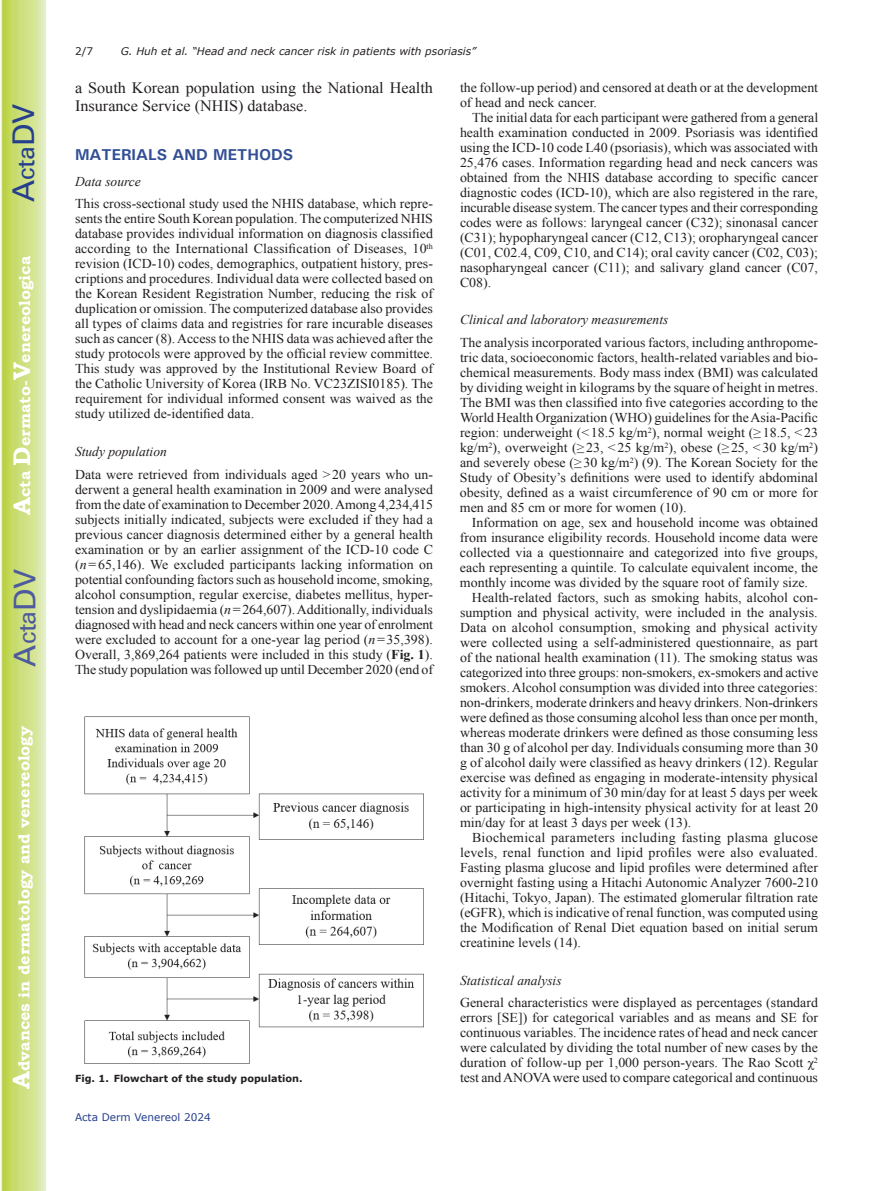
<style>
.page{position:relative;width:893px;height:1191px;background:#fff}
.page>*{position:absolute;margin:0;border:0;box-sizing:border-box;transform-origin:0 0}
.t1{font:30px "Univers";color:#4d5a9e}
.t2{font:30px "Univers";color:#253f8e}
.t3{font:15.75px/18px "Times New Roman";color:#231f20}
.t4{font:700 15.75px "Bookman Old Style";color:#fff}
.t5{font:700 15.75px "Univers";color:#324f95}
.t6{font:13.5px/15px "Times New Roman";color:#231f20;text-align:justify}
.t7{font:italic 13.5px "Times New Roman";color:#231f20}
.t8{font:13.5px "Times New Roman";letter-spacing:.02em;color:#231f20}
.t9{font:italic 10.5px "Verdana";color:#231f20}
.t10{font:10.5px "Verdana";color:#253f8e}
.t11{font:10.5px "Verdana";color:#231f20}
.t12{font:700 9.75px "Verdana";color:#231f20}
.s1{font-size:24px}
.s2{font-style:italic}
.s3{font-weight:700}
</style>
<div class="page">
<svg style="left:1px;top:0;width:45px;height:1191px;background:#cfe084"></svg>
<img style="left:84px;top:716px;width:340px;height:348px">
<h1 class="t2" style="left:6px;top:202px;width:100px;rotate:-90deg">A<span class="s1">cta</span>DV</h1>
<p class="t4" style="left:15px;top:515px;width:260px;rotate:-90deg"><span class="s1">A</span>cta <span class="s1">D</span>ermato-<span class="s1">V</span>enereologica</p>
<h1 class="t1" style="left:7px;top:666px;width:100px;rotate:-90deg">A<span class="s1">cta</span>DV</h1>
<p class="t4" style="left:15px;top:1088px;width:364px;rotate:-90deg"><span class="s1">A</span>dvances in dermatology and venereology</p>
<p class="t11" style="left:75px;top:44px;width:20px">2/7</p>
<p class="t9" style="left:121px;top:44px;width:357px">G. Huh et al. “Head and neck cancer risk in patients with psoriasis”</p>
<p class="t3" style="left:75px;top:79px;width:359px">a South Korean population using the National Health<br>Insurance Service (NHIS) database.</p>
<p class="t5" style="left:75px;top:145px;width:220px">MATERIALS AND METHODS</p>
<p class="t7" style="left:75px;top:172px;width:67px">Data source</p>
<p class="t6" style="left:75px;top:196px;width:360px">This cross-sectional study used the NHIS database, which repre&shy;sents the entire South Korean population. The computerized NHIS database provides individual information on diagnosis classified according to the International Classification of Diseases, 10<sup>th </sup>revision (ICD-10) codes, demographics, outpatient history, pres&shy;criptions and procedures. Individual data were collected based on the Korean Resident Registration Number, reducing the risk of duplication or omission. The computerized database also provides all types of claims data and registries for rare incurable diseases such as cancer (8). Access to the NHIS data was achieved after the study protocols were approved by the official review committee.<br>This study was approved by the Institutional Review Board of the Catholic University of Korea (IRB No. VC23ZISI0185). The requirement for individual informed consent was waived as the study utilized de-identified data.</p>
<p class="t7" style="left:75px;top:442px;width:93px">Study population</p>
<p class="t6" style="left:75px;top:466px;width:360px">Data were retrieved from individuals aged &gt;20 years who un&shy;derwent a general health examination in 2009 and were analysed from the date of examination to December 2020. Among 4,234,415 subjects initially indicated, subjects were excluded if they had a previous cancer diagnosis determined either by a general health examination or by an earlier assignment of the ICD-10 code C (<span class="s2">n</span>=65,146). We excluded participants lacking information on potential confounding factors such as household income, smoking, alcohol consumption, regular exercise, diabetes mellitus, hyper&shy;tension and dyslipidaemia (<span class="s2">n</span>=264,607). Additionally, individuals diagnosed with head and neck cancers within one year of enrolment were excluded to account for a one-year lag period (<span class="s2">n</span>=35,398).<br>Overall, 3,869,264 patients were included in this study (<span class="s3">Fig. 1</span>).<br>The study population was followed up until December 2020 (end of</p>
<p class="t6" style="left:460px;top:80px;width:360px">the follow-up period) and censored at death or at the development of head and neck cancer.</p>
<p class="t6" style="left:460px;top:110px;width:360px;text-indent:12px">The initial data for each participant were gathered from a general health examination conducted in 2009. Psoriasis was identified using the ICD-10 code L40 (psoriasis), which was associated with 25,476 cases. Information regarding head and neck cancers was obtained from the NHIS database according to specific cancer diagnostic codes (ICD-10), which are also registered in the rare, incurable disease system. The cancer types and their corresponding codes were as follows: laryngeal cancer (C32); sinonasal cancer (C31); hypopharyngeal cancer (C12, C13); oropharyngeal cancer (C01, C02.4, C09, C10, and C14); oral cavity cancer (C02, C03); nasopharyngeal cancer (C11); and salivary gland cancer (C07, C08).</p>
<p class="t7" style="left:460px;top:311px;width:210px">Clinical and laboratory measurements</p>
<p class="t6" style="left:460px;top:335px;width:360px">The analysis incorporated various factors, including anthropome&shy;tric data, socioeconomic factors, health-related variables and bio&shy;chemical measurements. Body mass index (BMI) was calculated by dividing weight in kilograms by the square of height in metres.<br>The BMI was then classified into five categories according to the World Health Organization (WHO) guidelines for the Asia-Pacific region: underweight (&lt;18.5 kg/m<sup>2</sup>), normal weight (≥18.5, &lt;23 kg/m<sup>2</sup>), overweight (≥23, &lt;25 kg/m<sup>2</sup>), obese (≥25, &lt;30 kg/m<sup>2</sup>) and severely obese (≥30 kg/m<sup>2</sup>) (9). The Korean Society for the Study of Obesity’s definitions were used to identify abdominal obesity, defined as a waist circumference of 90 cm or more for men and 85 cm or more for women (10).</p>
<p class="t6" style="left:472px;top:515px;width:347px">Information on age, sex and household income was obtained</p>
<p class="t6" style="left:460px;top:530px;width:360px">from insurance eligibility records. Household income data were</p>
<p class="t6" style="left:460px;top:545px;width:359px">collected via a questionnaire and categorized into five groups,</p>
<p class="t6" style="left:460px;top:560px;width:360px">each representing a quintile. To calculate equivalent income, the</p>
<p class="t6" style="left:460px;top:575px;width:349px">monthly income was divided by the square root of family size.</p>
<p class="t6" style="left:472px;top:590px;width:347px">Health-related factors, such as smoking habits, alcohol con-</p>
<p class="t6" style="left:460px;top:605px;width:359px">sumption and physical activity, were included in the analysis.</p>
<p class="t6" style="left:460px;top:620px;width:359px">Data on alcohol consumption, smoking and physical activity</p>
<p class="t6" style="left:460px;top:635px;width:360px">were collected using a self-administered questionnaire, as part</p>
<p class="t6" style="left:460px;top:650px;width:360px">of the national health examination (11). The smoking status was</p>
<p class="t6" style="left:460px;top:665px;width:360px">categorized into three groups: non-smokers, ex-smokers and active</p>
<p class="t6" style="left:460px;top:680px;width:359px">smokers. Alcohol consumption was divided into three categories:</p>
<p class="t6" style="left:460px;top:695px;width:359px">non-drinkers, moderate drinkers and heavy drinkers. Non-drinkers</p>
<p class="t6" style="left:460px;top:710px;width:359px">were defined as those consuming alcohol less than once per month,</p>
<p class="t6" style="left:460px;top:725px;width:359px">whereas moderate drinkers were defined as those consuming less</p>
<p class="t6" style="left:460px;top:740px;width:359px">than 30 g of alcohol per day. Individuals consuming more than 30</p>
<p class="t6" style="left:460px;top:755px;width:359px">g of alcohol daily were classified as heavy drinkers (12). Regular</p>
<p class="t6" style="left:460px;top:770px;width:359px">exercise was defined as engaging in moderate-intensity physical</p>
<p class="t6" style="left:460px;top:785px;width:360px">activity for a minimum of 30 min/day for at least 5 days per week</p>
<p class="t6" style="left:460px;top:800px;width:360px">or participating in high-intensity physical activity for at least 20</p>
<p class="t6" style="left:460px;top:815px;width:233px">min/day for at least 3 days per week (13).</p>
<p class="t8" style="left:472px;top:828px;width:348px">Biochemical parameters including fasting plasma glucose</p>
<p class="t6" style="left:460px;top:845px;width:359px">levels, renal function and lipid profiles were also evaluated.</p>
<p class="t6" style="left:460px;top:860px;width:360px">Fasting plasma glucose and lipid profiles were determined after</p>
<p class="t6" style="left:460px;top:875px;width:360px">overnight fasting using a Hitachi Autonomic Analyzer 7600-210</p>
<p class="t6" style="left:460px;top:890px;width:360px">(Hitachi, Tokyo, Japan). The estimated glomerular filtration rate</p>
<p class="t6" style="left:460px;top:905px;width:359px">(eGFR), which is indicative of renal function, was computed using</p>
<p class="t6" style="left:460px;top:920px;width:360px">the Modification of Renal Diet equation based on initial serum</p>
<p class="t6" style="left:460px;top:935px;width:122px">creatinine levels (14).</p>
<p class="t7" style="left:460px;top:971px;width:103px">Statistical analysis</p>
<p class="t6" style="left:460px;top:995px;width:360px">General characteristics were displayed as percentages (standard errors [SE]) for categorical variables and as means and SE for continuous variables. The incidence rates of head and neck cancer were calculated by dividing the total number of new cases by the duration of follow-up per 1,000 person-years. The Rao Scott χ<sup>2</sup></p>
<p class="t12" style="left:75px;top:1072px;width:229px">Fig. 1. Flowchart of the study population.</p>
<p class="t6" style="left:460px;top:1070px;width:359px">test and ANOVA were used to compare categorical and continuous</p>
<p class="t10" style="left:75px;top:1110px;width:137px">Acta Derm Venereol 2024</p>
</div>
